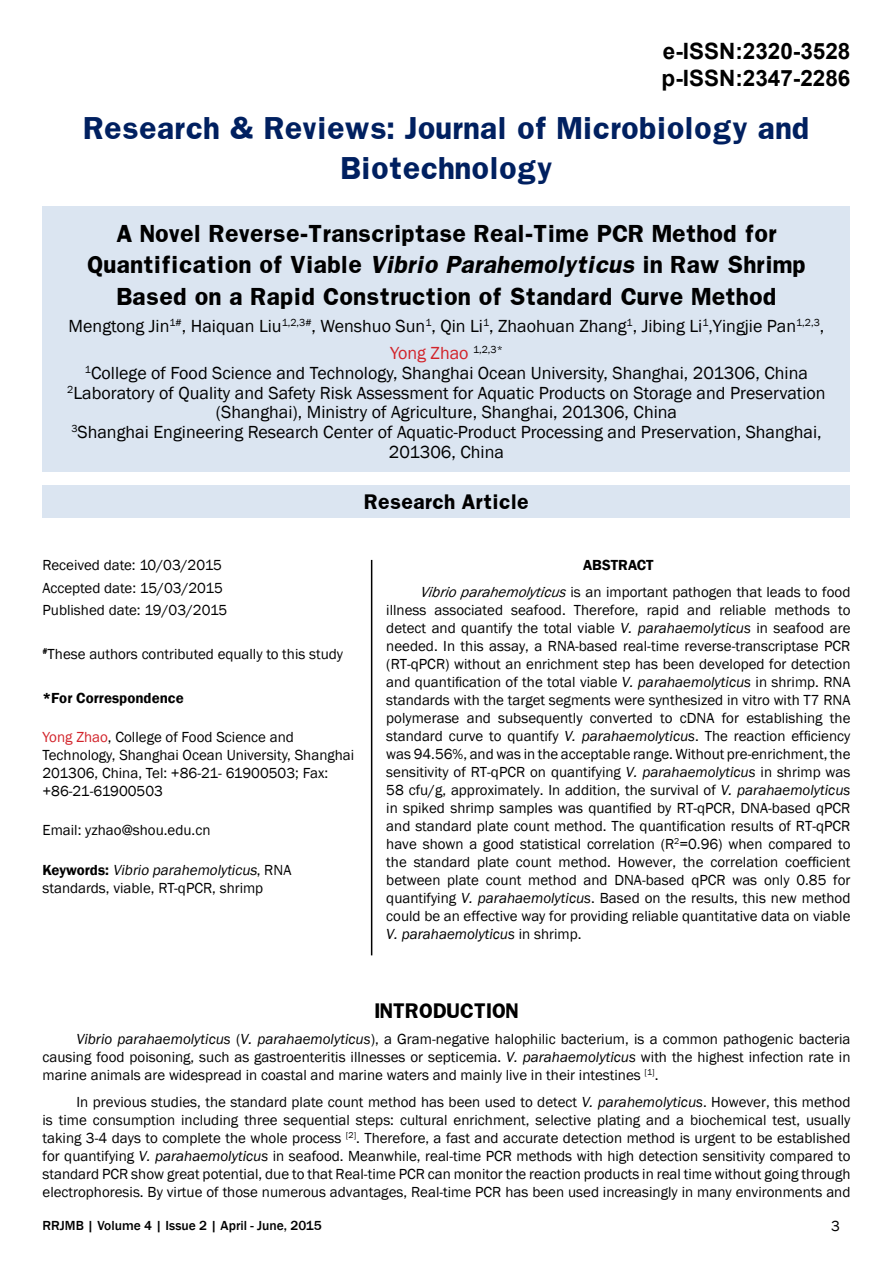
<style>
.page{position:relative;width:893px;height:1263px;background:#fff}
.page>*{position:absolute;margin:0;border:0;box-sizing:border-box;transform-origin:0 0}
.t1{font:700 27px/40.5px "Franklin";color:#002060;text-align:center}
.t2{font:700 22.5px/27px "Arial";color:#000}
.t3{font:700 21px/31.5px "Franklin";color:#000;text-align:center}
.t4{font:18px/19.8px "Franklin Gothic";color:#000;text-align:center}
.t5{font:700 18px "Franklin";color:#000}
.t6{font:15px/18px "Franklin Gothic";color:#000}
.t7{font:600 15px "Franklin Gothic";color:#000}
.t8{font:500 13.5px "Franklin Gothic";color:#000}
.s1{font-style:italic}
.s2{color:#d2232a}
.s3{font-weight:600}
</style>
<div class="page">
<div style="left:43px;top:206px;width:807px;height:266px;background:#dbe5f1"></div>
<div style="left:43px;top:485px;width:807px;height:32px;background:#dbe5f1"></div>
<hr style="left:371px;top:560px;width:1px;height:395px;background:#000">
<h2 class="t2" style="left:662px;top:38px;width:190px">e-ISSN:2320-3528 p-ISSN:2347-2286</h2>
<h1 class="t1" style="left:83px;top:107px;width:728px">Research &amp; Reviews: Journal of Microbiology and<br>Biotechnology</h1>
<h3 class="t3" style="left:87px;top:217px;width:720px">A Novel Reverse-Transcriptase Real-Time PCR Method for<br>Quantification of Viable <span class="s1">Vibrio Parahemolyticus</span> in Raw Shrimp<br>Based on a Rapid Construction of Standard Curve Method</h3>
<p class="t4" style="left:69px;top:313px;width:757px;line-height:27px">Mengtong Jin<sup>1#</sup>, Haiquan Liu<sup>1,2,3#</sup>, Wenshuo Sun<sup>1</sup>, Qin Li<sup>1</sup>, Zhaohuan Zhang<sup>1</sup>, Jibing Li<sup>1</sup>,Yingjie Pan<sup>1,2,3</sup>,<br><span class="s2">Yong Zhao</span> <sup>1,2,3*</sup></p>
<p class="t4" style="left:67px;top:363px;width:760px"><sup>1</sup>College of Food Science and Technology, Shanghai Ocean University, Shanghai, 201306, China <sup>2</sup>Laboratory of Quality and Safety Risk Assessment for Aquatic Products on Storage and Preservation (Shanghai), Ministry of Agriculture, Shanghai, 201306, China<br><sup>3</sup>Shanghai Engineering Research Center of Aquatic-Product Processing and Preservation, Shanghai, 201306, China</p>
<p class="t5" style="left:364px;top:489px;width:166px">Research Article</p>
<p class="t6" style="left:43px;top:554px;width:186px;line-height:22.5px">Received date: 10/03/2015<br>Accepted date: 15/03/2015<br>Published date: 19/03/2015</p>
<p class="t6" style="left:43px;top:645px;width:302px"><sup>#</sup>These authors contributed equally to this study</p>
<p class="t7" style="left:43px;top:689px;width:143px">*For Correspondence</p>
<p class="t6" style="left:43px;top:728px;width:313px"><span class="s2">Yong Zhao</span>, College of Food Science and Technology, Shanghai Ocean University, Shanghai 201306, China, Tel: +86-21- 61900503; Fax: +86-21-61900503</p>
<p class="t6" style="left:43px;top:822px;width:169px">Email: yzhao@shou.edu.cn</p>
<p class="t6" style="left:43px;top:861px;width:250px"><span class="s3">Keywo r d s :</span> <span class="s1">Vibrio parahemolyticus</span>, R N A standards, viable, RT-qPCR, shrimp</p>
<p class="t6" style="left:420px;top:552px;width:432px;line-height:26.5px;text-indent:163px"><span class="s3">ABSTRACT<br></span><span class="s1">Vibrio parahemolyticus</span> is an important pathogen that leads to food</p>
<p class="t6" style="left:386px;top:601px;width:466px;text-align:justify">illness associated seafood. Therefore, rapid and reliable methods to detect and quantify the total viable <span class="s1">V. parahaemolyticus</span> in seafood are needed. In this assay, a RNA-based real-time reverse-transcriptase PCR (RT-qPCR) without an enrichment step has been developed for detection and quantification of the total viable <span class="s1">V. parahaemolyticus</span> in shrimp. RNA standards with the target segments were synthesized in vitro with T7 RNA polymerase and subsequently converted to cDNA for establishing the standard curve to quantify <span class="s1">V. parahaemolyticus</span>. The reaction efficiency was 94.56%, and was in the acceptable range. Without pre-enrichment, the sensitivity of RT-qPCR on quantifying <span class="s1">V. parahaemolyticus</span> in shrimp was 58 cfu/g, approximately. In addition, the survival of <span class="s1">V. parahaemolyticus </span>in spiked shrimp samples was quantified by RT-qPCR, DNA-based qPCR and standard plate count method. The quantification results of RT-qPCR have shown a good statistical correlation (R<sup>2</sup>=0.96) when compared to the standard plate count method. However, the correlation coefficient between plate count method and DNA-based qPCR was only 0.85 for quantifying <span class="s1">V. parahaemolyticus</span>. Based on the results, this new method could be an effective way for providing reliable quantitative data on viable <span class="s1">V. parahaemolyticus</span> in shrimp.</p>
<p class="t5" style="left:374px;top:998px;width:146px">INTRODUCTION</p>
<p class="t6" style="left:43px;top:1030px;width:809px;text-align:justify;text-indent:34px"><span class="s1">Vibrio parahaemolyticus</span> (<span class="s1">V. parahaemolyticus</span>), a Gram-negative halophilic bacterium, is a common pathogenic bacteria causing food poisoning, such as gastroenteritis illnesses or septicemia. <span class="s1">V. parahaemolyticus</span> with the highest infection rate in marine animals are widespread in coastal and marine waters and mainly live in their intestines <sup>[1]</sup>.</p>
<p class="t6" style="left:43px;top:1093px;width:809px;text-align:justify;text-indent:34px">In previous studies, the standard plate count method has been used to detect <span class="s1">V. parahemolyticus</span>. However, this method is time consumption including three sequential steps: cultural enrichment, selective plating and a biochemical test, usually taking 3-4 days to complete the whole process <sup>[2]</sup>. Therefore, a fast and accurate detection method is urgent to be established for quantifying <span class="s1">V. parahaemolyticus</span> in seafood. Meanwhile, real-time PCR methods with high detection sensitivity compared to standard PCR show great potential, due to that Real-time PCR can monitor the reaction products in real time without going through electrophoresis. By virtue of those numerous advantages, Real-time PCR has been used increasingly in many environments and</p>
<p class="t8" style="left:43px;top:1217px;width:281px">RRJMB | Volume 4 | Issue 2 | April - June, 2015</p>
<p class="t6" style="left:831px;top:1217px;width:10px">3</p>
</div>
